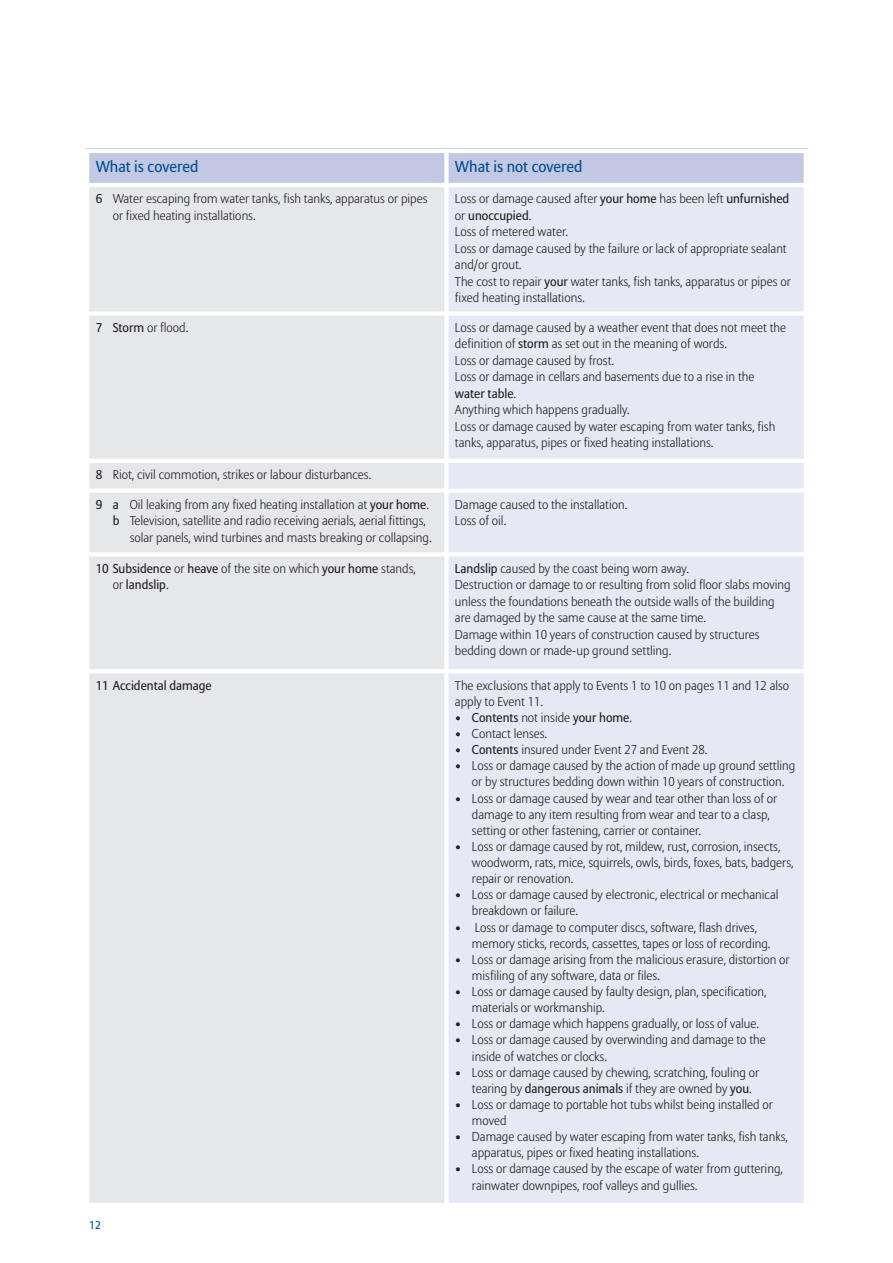
<style>
.page{position:relative;width:893px;height:1263px;background:#fff}
.page>*{position:absolute;margin:0;border:0;box-sizing:border-box;transform-origin:0 0}
.t1{font:15.75px "Allianz Sans";color:#014d95}
.t2{font:300 12.75px/16.5px "Allianz Sans";color:#231f20}
.t3{font:12.75px/16.5px "Allianz Sans";color:#231f20}
.t4{font:11.25px "Allianz Sans";color:#014d95}
.s1{font-weight:400}
.s2{font-weight:300}
</style>
<div class="page">
<div style="left:85px;top:149px;width:361px;height:36px;background:#c3c9e2"></div>
<div style="left:446px;top:149px;width:362px;height:36px;background:#c3c9e2"></div>
<div style="left:85px;top:185px;width:361px;height:129px;background:#e6e7e9"></div>
<div style="left:446px;top:185px;width:362px;height:129px;background:#e6e8f3"></div>
<div style="left:85px;top:314px;width:361px;height:147px;background:#e6e7e9"></div>
<div style="left:446px;top:314px;width:362px;height:147px;background:#e6e8f3"></div>
<div style="left:85px;top:461px;width:361px;height:30px;background:#e6e7e9"></div>
<div style="left:446px;top:461px;width:362px;height:30px;background:#e6e8f3"></div>
<div style="left:85px;top:491px;width:361px;height:63px;background:#e6e7e9"></div>
<div style="left:446px;top:491px;width:362px;height:63px;background:#e6e8f3"></div>
<div style="left:85px;top:554px;width:361px;height:117px;background:#e6e7e9"></div>
<div style="left:446px;top:554px;width:362px;height:117px;background:#e6e8f3"></div>
<div style="left:85px;top:671px;width:361px;height:536px;background:#e6e7e9"></div>
<div style="left:446px;top:671px;width:362px;height:536px;background:#e6e8f3"></div>
<hr style="left:85px;top:149px;width:4px;height:1058px;background:#fff">
<div style="left:444px;top:149px;width:5px;height:1058px;background:#fff"></div>
<hr style="left:804px;top:149px;width:4px;height:1058px;background:#fff">
<hr style="left:85px;top:149px;width:723px;height:4px;background:#fff">
<hr style="left:85px;top:183px;width:723px;height:4px;background:#fff">
<div style="left:85px;top:311px;width:723px;height:5px;background:#fff"></div>
<hr style="left:85px;top:459px;width:723px;height:4px;background:#fff">
<div style="left:85px;top:488px;width:723px;height:5px;background:#fff"></div>
<hr style="left:85px;top:552px;width:723px;height:4px;background:#fff">
<hr style="left:85px;top:669px;width:723px;height:4px;background:#fff">
<hr style="left:85px;top:1203px;width:723px;height:4px;background:#fff">
<p class="t1" style="left:96px;top:159px;width:104px">What is covered</p>
<p class="t1" style="left:455px;top:159px;width:129px">What is not covered</p>
<p class="t2" style="left:113px;top:192px;width:316px;text-indent:-17px"><span class="s1">6</span> Water escaping from water tanks, fish tanks, apparatus or pipes or fixed heating installations.</p>
<p class="t2" style="left:455px;top:192px;width:337px">Loss or damage caused after <span class="s1">your home</span> has been left <span class="s1">unfurnished </span>or <span class="s1">unoccupied</span>.<br>Loss of metered water.<br>Loss or damage caused by the failure or lack of appropriate sealant and/or grout.<br>The cost to repair <span class="s1">your</span> water tanks, fish tanks, apparatus or pipes or fixed heating installations.</p>
<p class="t2" style="left:96px;top:320px;width:94px"><span class="s1">7 Storm</span> or flood.</p>
<p class="t2" style="left:455px;top:320px;width:333px">Loss or damage caused by a weather event that does not meet the definition of <span class="s1">storm</span> as set out in the meaning of words.<br>Loss or damage caused by frost.<br>Loss or damage in cellars and basements due to a rise in the <span class="s1">water table</span>.<br>Anything which happens gradually.<br>Loss or damage caused by water escaping from water tanks, fish tanks, apparatus, pipes or fixed heating installations.</p>
<p class="t2" style="left:96px;top:467px;width:277px"><span class="s1">8</span> Riot, civil commotion, strikes or labour disturbances.</p>
<p class="t2" style="left:96px;top:497px;width:335px"><span class="s1">9 a</span> Oil leaking from any fixed heating installation at <span class="s1">your home</span>.</p>
<p class="t2" style="left:113px;top:514px;width:315px"><span class="s1">b</span> Television, satellite and radio receiving aerials, aerial fittings,</p>
<p class="t2" style="left:130px;top:530px;width:304px">solar panels, wind turbines and masts breaking or collapsing.</p>
<p class="t2" style="left:455px;top:497px;width:174px">Damage caused to the installation.<br>Loss of oil.</p>
<p class="t3" style="left:113px;top:561px;width:305px;text-indent:-17px">10 Subsidence <span class="s2">or</span> heave <span class="s2">of the site on which</span> your home <span class="s2">stands, or</span> landslip<span class="s2">.</span></p>
<p class="t2" style="left:455px;top:561px;width:337px"><span class="s1">Landslip</span> caused by the coast being worn away.<br>Destruction or damage to or resulting from solid floor slabs moving unless the foundations beneath the outside walls of the building are damaged by the same cause at the same time.<br>Damage within 10 years of construction caused by structures bedding down or made-up ground settling.</p>
<p class="t3" style="left:96px;top:678px;width:118px">11 Accidental damage</p>
<p class="t2" style="left:455px;top:678px;width:336px">The exclusions that apply to Events 1 to 10 on pages 11 and 12 also apply to Event 11.</p>
<p class="t3" style="left:455px;top:710px;width:179px"><span class="s2">•</span> Contents <span class="s2">not inside</span> your home<span class="s2">.</span></p>
<p class="t2" style="left:455px;top:726px;width:94px">• Contact lenses.</p>
<p class="t2" style="left:455px;top:742px;width:254px">• <span class="s1">Contents</span> insured under Event 27 and Event 28.</p>
<p class="t2" style="left:455px;top:759px;width:342px;text-align:center">• Loss or damage caused by the action of made up ground settling or by structures bedding down within 10 years of construction.</p>
<p class="t2" style="left:472px;top:791px;width:307px;text-indent:-17px">• Loss or damage caused by wear and tear other than loss of or damage to any item resulting from wear and tear to a clasp, setting or other fastening, carrier or container.</p>
<p class="t2" style="left:472px;top:839px;width:323px;text-indent:-17px">• Loss or damage caused by rot, mildew, rust, corrosion, insects, woodworm, rats, mice, squirrels, owls, birds, foxes, bats, badgers, repair or renovation.</p>
<p class="t2" style="left:472px;top:888px;width:308px;text-indent:-17px">• Loss or damage caused by electronic, electrical or mechanical breakdown or failure.</p>
<p class="t2" style="left:472px;top:920px;width:300px;text-indent:-17px">• Loss or damage to computer discs, software, flash drives, memory sticks, records, cassettes, tapes or loss of recording.</p>
<p class="t2" style="left:472px;top:952px;width:319px;text-indent:-17px">• Loss or damage arising from the malicious erasure, distortion or misfiling of any software, data or files.</p>
<p class="t2" style="left:472px;top:984px;width:296px;text-indent:-17px">• Loss or damage caused by faulty design, plan, specification, materials or workmanship.</p>
<p class="t2" style="left:455px;top:1017px;width:306px">• Loss or damage which happens gradually, or loss of value.</p>
<p class="t2" style="left:472px;top:1033px;width:295px;text-indent:-17px">• Loss or damage caused by overwinding and damage to the inside of watches or clocks.</p>
<p class="t2" style="left:472px;top:1065px;width:289px;text-indent:-17px">• Loss or damage caused by chewing, scratching, fouling or tearing by <span class="s1">dangerous animals</span> if they are owned by <span class="s1">you</span>.</p>
<p class="t2" style="left:472px;top:1097px;width:302px;text-indent:-17px">• Loss or damage to portable hot tubs whilst being installed or moved</p>
<p class="t2" style="left:472px;top:1130px;width:317px;text-indent:-17px">• Damage caused by water escaping from water tanks, fish tanks, apparatus, pipes or fixed heating installations.</p>
<p class="t2" style="left:472px;top:1162px;width:312px;text-indent:-17px">• Loss or damage caused by the escape of water from guttering, rainwater downpipes, roof valleys and gullies.</p>
<p class="t4" style="left:89px;top:1220px;width:13px">12</p>
</div>
